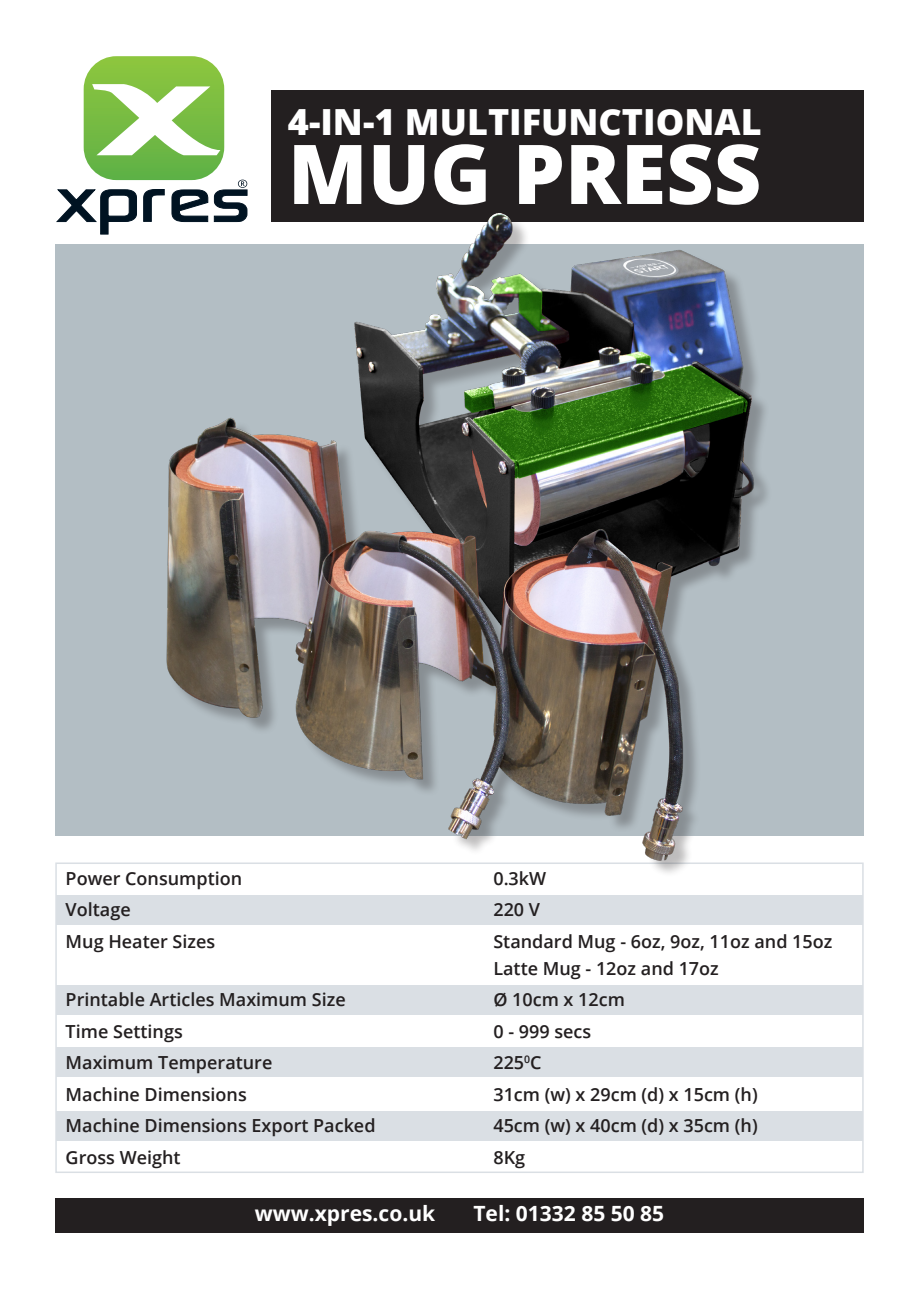
<style>
.page{position:relative;width:919px;height:1289px;background:#fff}
.page>*{position:absolute;margin:0;border:0;box-sizing:border-box;transform-origin:0 0}
.t1{font:800 82.5px "Open Sans";color:#fff}
.t2{font:800 36px "Open Sans";color:#fff}
.t3{font:700 21px "Open Sans";color:#fff}
.t4{font:600 18px "Open Sans";color:#231f20}
</style>
<div class="page">
<div style="left:55px;top:244px;width:808px;height:591px;background:#b3bec4"></div>
<div style="left:271px;top:90px;width:592px;height:132px;background:#231f20"></div>
<div style="left:55px;top:1198px;width:808px;height:34px;background:#231f20"></div>
<div style="left:56px;top:894px;width:806px;height:30px;background:#dadfe4"></div>
<div style="left:56px;top:984px;width:806px;height:30px;background:#dadfe4"></div>
<div style="left:56px;top:1047px;width:806px;height:30px;background:#dadfe4"></div>
<div style="left:56px;top:1110px;width:806px;height:30px;background:#dadfe4"></div>
<div style="left:168px;top:216px;width:604px;height:662px;background:#231f20;opacity:.3"></div>
<img style="left:155px;top:209px;width:610px;height:657px">
<svg style="left:56px;top:56px;width:191px;height:178px"></svg>
<p class="t2" style="left:288px;top:94px;width:475px">4-IN-1 MULTIFUNCTIONAL</p>
<p class="t1" style="left:288px;top:111px;width:475px">MUG PRESS</p>
<p class="t4" style="left:66px;top:865px;width:178px">Power Consumption</p>
<p class="t4" style="left:493px;top:865px;width:54px">0.3kW</p>
<p class="t4" style="left:66px;top:897px;width:67px">Voltage</p>
<p class="t4" style="left:493px;top:897px;width:48px">220 V</p>
<p class="t4" style="left:66px;top:928px;width:151px">Mug Heater Sizes</p>
<p class="t4" style="left:493px;top:928px;width:340px">Standard Mug - 6oz, 9oz, 11oz and 15oz</p>
<p class="t4" style="left:493px;top:955px;width:227px">Latte Mug - 12oz and 17oz</p>
<p class="t4" style="left:66px;top:987px;width:281px">Printable Articles Maximum Size</p>
<p class="t4" style="left:493px;top:987px;width:133px">Ø 10cm x 12cm</p>
<p class="t4" style="left:66px;top:1018px;width:119px">Time Settings</p>
<p class="t4" style="left:493px;top:1018px;width:99px">0 - 999 secs</p>
<p class="t4" style="left:66px;top:1050px;width:208px">Maximum Temperature</p>
<p class="t4" style="left:493px;top:1050px;width:50px">225<sup>0</sup>C</p>
<p class="t4" style="left:66px;top:1081px;width:183px">Machine Dimensions</p>
<p class="t4" style="left:493px;top:1081px;width:266px">31cm (w) x 29cm (d) x 15cm (h)</p>
<p class="t4" style="left:66px;top:1113px;width:311px">Machine Dimensions Export Packed</p>
<p class="t4" style="left:493px;top:1113px;width:266px">45cm (w) x 40cm (d) x 35cm (h)</p>
<p class="t4" style="left:66px;top:1144px;width:116px">Gross Weight</p>
<p class="t4" style="left:493px;top:1144px;width:33px">8Kg</p>
<p class="t3" style="left:255px;top:1198px;width:182px">www.xpres.co.uk</p>
<p class="t3" style="left:473px;top:1198px;width:192px">Tel: 01332 85 50 85</p>
</div>
